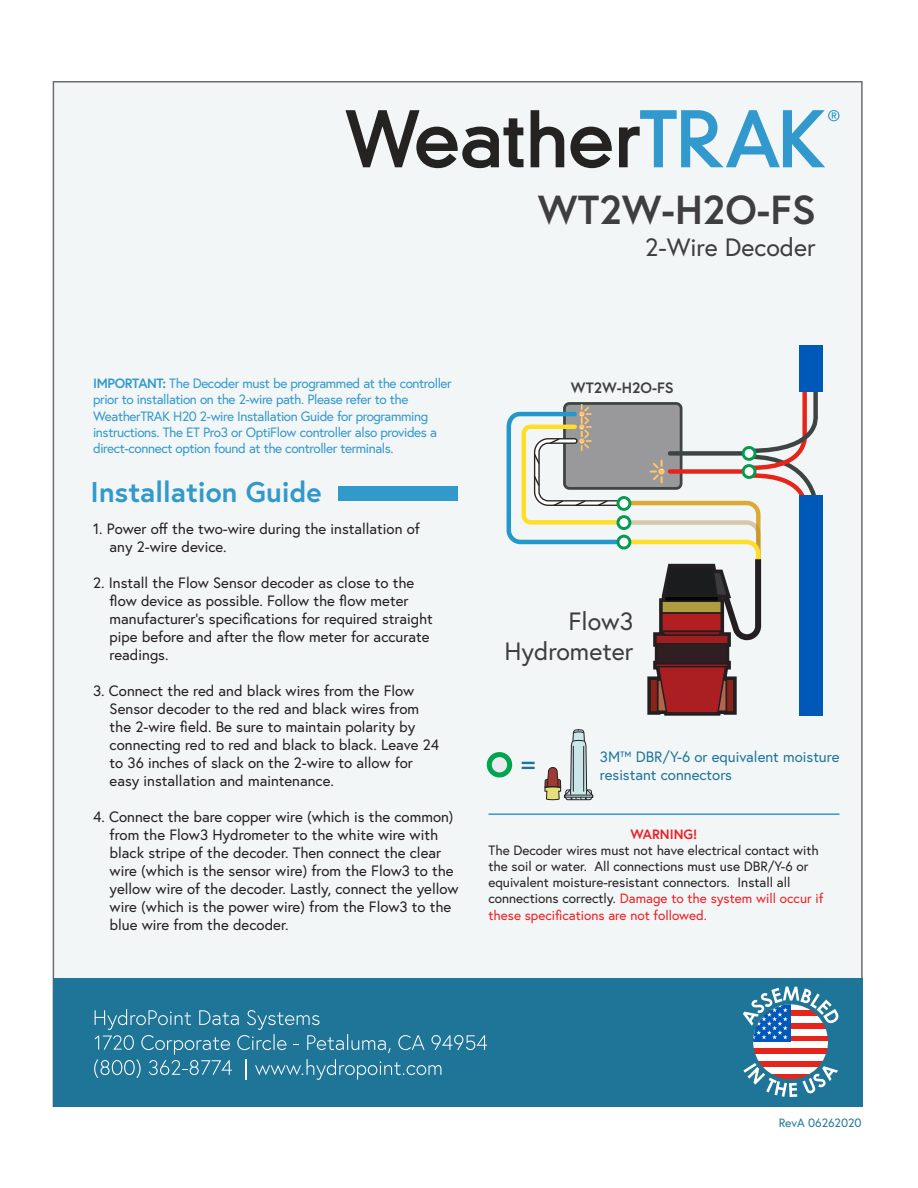
<style>
.page{position:relative;width:918px;height:1188px;background:#fff}
.page>*{position:absolute;margin:0;border:0;box-sizing:border-box;transform-origin:0 0}
.t1{font:700 40.5px "Europa";color:#3e3e3f}
.t2{font:31.5px "Europa";color:#1f7598}
.t3{font:700 28.5px "Europa";color:#3299cb}
.t4{font:25.05px/30px "Europa";color:#3e3e3f;text-align:right}
.t5{font:15px/18px "Europa";color:#231f20}
.t6{font:15px/18px "Europa";color:#1f7598}
.t7{font:700 15px "Europa";color:#3e403e}
.t8{font:13.5px/16.2px "Europa";letter-spacing:-.03em;color:#3299cb}
.t9{font:13.5px/16.2px "Europa";color:#231f20}
.t10{font:700 13.5px "Europa";color:#ee1d23}
.t11{font:12px "Europa";color:#1f7598}
.s1{font-weight:700}
.s2{color:#ee1d23}
</style>
<div class="page">
<div style="left:53px;top:81px;width:810px;height:897px;background:#f3f6f7"></div>
<div style="left:621px;top:81px;width:142px;height:305px;background:#f3f6f7"></div>
<div style="left:799px;top:496px;width:23px;height:220px;background:#0058b8"></div>
<div style="left:799px;top:345px;width:23px;height:46px;background:#0058b8"></div>
<svg style="left:345px;top:110px;width:179px;height:58px"></svg>
<svg style="left:531px;top:110px;width:33px;height:57px"></svg>
<svg style="left:570px;top:127px;width:42px;height:41px"></svg>
<svg style="left:619px;top:110px;width:221px;height:57px"></svg>
<div style="left:53px;top:978px;width:810px;height:129px;background:#1f7598"></div>
<div style="left:338px;top:486px;width:120px;height:15px;background:#3299cb"></div>
<hr style="left:488px;top:813px;width:351px;height:2px;background:#3299cb">
<svg style="left:544px;top:729px;width:50px;height:103px"></svg>
<div style="left:489px;top:755px;width:21px;height:20px;background:#e9ebee;border-radius:50%"></div>
<div style="left:487px;top:752px;width:25px;height:25px;border:5px solid #00a54f;border-radius:50%"></div>
<svg style="left:504px;top:386px;width:317px;height:332px"></svg>
<div style="left:753px;top:1035px;width:75px;height:7px;background:#e72419"></div>
<div style="left:753px;top:1048px;width:75px;height:7px;background:#e72419"></div>
<svg style="left:758px;top:1061px;width:65px;height:2px"></svg>
<div style="left:753px;top:1042px;width:75px;height:6px;background:#fff"></div>
<div style="left:753px;top:1055px;width:75px;height:6px;background:#fff"></div>
<div style="left:753px;top:1004px;width:38px;height:38px;background:#0058b8"></div>
<svg style="left:743px;top:1063px;width:95px;height:34px"></svg>
<svg style="left:743px;top:987px;width:96px;height:52px"></svg>
<svg style="left:94px;top:1009px;width:393px;height:71px"></svg>
<h1 class="t1" style="left:538px;top:182px;width:279px">WT2W-H2O-FS</h1>
<h3 class="t4" style="left:645px;top:232px;width:172px">2-Wire Decoder</h3>
<p class="t8" style="left:93px;top:375px;width:360px"><span class="s1">IMPORTANT:</span> The Decoder must be programmed at the controller prior to installation on the 2-wire path. Please refer to the WeatherTRAK H20 2-wire Installation Guide for programming instructions. The ET Pro3 or OptiFlow controller also provides a direct-connect option found at the controller terminals.</p>
<h3 class="t3" style="left:91px;top:473px;width:233px">Installation Guide</h3>
<p class="t5" style="left:110px;top:520px;width:312px;text-indent:-16px">1. Power off the two-wire during the installation of any 2-wire device.</p>
<p class="t5" style="left:110px;top:574px;width:325px;text-indent:-16px">2. Install the Flow Sensor decoder as close to the flow device as possible. Follow the flow meter manufacturer’s specifications for required straight pipe before and after the flow meter for accurate readings.</p>
<p class="t5" style="left:110px;top:682px;width:331px;text-indent:-16px">3. Connect the red and black wires from the Flow Sensor decoder to the red and black wires from the 2-wire field. Be sure to maintain polarity by connecting red to red and black to black. Leave 24 to 36 inches of slack on the 2-wire to allow for easy installation and maintenance.</p>
<p class="t5" style="left:110px;top:808px;width:350px;text-indent:-16px">4. Connect the bare copper wire (which is the common) from the Flow3 Hydrometer to the white wire with black stripe of the decoder. Then connect the clear wire (which is the sensor wire) from the Flow3 to the yellow wire of the decoder. Lastly, connect the yellow wire (which is the power wire) from the Flow3 to the blue wire from the decoder.</p>
<p class="t7" style="left:571px;top:377px;width:104px">WT2W-H2O-FS</p>
<h3 class="t4" style="left:504px;top:606px;width:130px">Flow3<br>Hydrometer</h3>
<h2 class="t2" style="left:520px;top:742px;width:18px">=</h2>
<p class="t6" style="left:600px;top:748px;width:241px">3M™ DBR/Y-6 or equivalent moisture resistant connectors</p>
<p class="t10" style="left:631px;top:825px;width:68px">WARNING!</p>
<p class="t9" style="left:488px;top:842px;width:336px">The Decoder wires must not have electrical contact with the soil or water. All connections must use DBR/Y-6 or equivalent moisture-resistant connectors. Install all connections correctly. <span class="s2">Damage to the system will occur if these specifications are not followed.</span></p>
<p class="t11" style="left:779px;top:1115px;width:84px">RevA 06262020</p>
</div>
